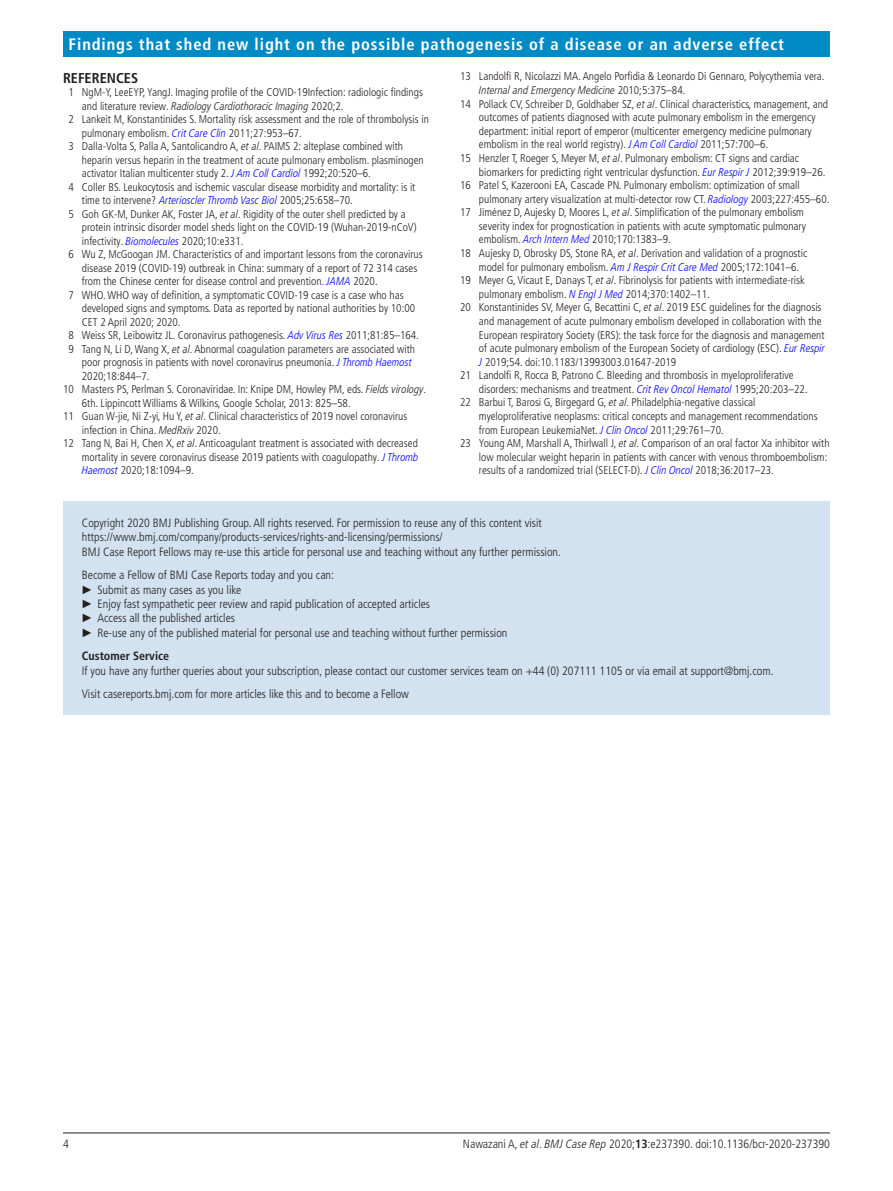
<style>
.page{position:relative;width:893px;height:1191px;background:#fff}
.page>*{position:absolute;margin:0;border:0;box-sizing:border-box;transform-origin:0 0}
.t1{font:700 condensed 16.5px "Frutiger LT Pro";letter-spacing:.055em;color:#fff}
.t2{font:700 condensed 14.25px "Frutiger LT Std";color:#231f20}
.t3{font:300 condensed 12px/14.4px "Frutiger LT Pro";color:#231f20}
.t4{font:700 condensed 12px "Frutiger LT Pro";color:#231f20}
.t5{font:300 condensed 11.25px "Frutiger LT Pro";color:#231f20}
.t6{font:italic 300 condensed 11.25px "Frutiger LT Pro";color:#231f20}
.s1{font-style:normal}
.s2{font-style:italic;color:#00f}
.s3{font-style:italic}
.s4{font-family:"Arial";font-weight:400;font-stretch:normal}
.s5{font-weight:700}
</style>
<div class="page">
<hr style="left:63px;top:1132px;width:767px;height:1px;background:#231f20">
<div style="left:63px;top:31px;width:767px;height:25px;background:#008bc5"></div>
<div style="left:63px;top:501px;width:767px;height:213px;background:#d2e2f0"></div>
<h1 class="t1" style="left:69px;top:34px;width:717px">Findings that shed new light on the possible pathogenesis of a disease or an adverse effect</h1>
<p class="t2" style="left:63px;top:69px;width:77px">REFERENCES</p>
<p class="t5" style="left:68px;top:86px;width:356px">1 NgM-Y, LeeEYP, YangJ. Imaging profile of the COVID-19Infection: radiologic findings</p>
<p class="t6" style="left:82px;top:99px;width:263px"><span class="s1">and literature review.</span> Radiology Cardiothoracic Imaging <span class="s1">2020;2.</span></p>
<p class="t5" style="left:68px;top:113px;width:362px">2 Lankeit M, Konstantinides S. Mortality risk assessment and the role of thrombolysis in</p>
<p class="t5" style="left:82px;top:126px;width:222px">pulmonary embolism. <span class="s2">Crit Care Clin</span> 2011;27:953–67.</p>
<p class="t5" style="left:68px;top:140px;width:336px">3 Dalla-Volta S, Palla A, Santolicandro A, <span class="s3">et al</span>. PAIMS 2: alteplase combined with</p>
<p class="t5" style="left:82px;top:153px;width:343px">heparin versus heparin in the treatment of acute pulmonary embolism. plasminogen</p>
<p class="t5" style="left:82px;top:167px;width:291px">activator Italian multicenter study 2. <span class="s2">J Am Coll Cardiol</span> 1992;20:520–6.</p>
<p class="t5" style="left:68px;top:180px;width:348px">4 Coller BS. Leukocytosis and ischemic vascular disease morbidity and mortality: is it</p>
<p class="t5" style="left:82px;top:194px;width:273px">time to intervene? <span class="s2">Arterioscler Thromb Vasc Biol</span> 2005;25:658–70.</p>
<p class="t5" style="left:68px;top:207px;width:339px">5 Goh GK-M, Dunker AK, Foster JA, <span class="s3">et al</span>. Rigidity of the outer shell predicted by a</p>
<p class="t5" style="left:82px;top:221px;width:336px">protein intrinsic disorder model sheds light on the COVID-19 (Wuhan-2019-nCoV)</p>
<p class="t5" style="left:82px;top:234px;width:163px">infectivity. <span class="s2">Biomolecules</span> 2020;10:e331.</p>
<p class="t5" style="left:68px;top:248px;width:356px">6 Wu Z, McGoogan JM. Characteristics of and important lessons from the coronavirus</p>
<p class="t5" style="left:82px;top:261px;width:337px">disease 2019 (COVID-19) outbreak in China: summary of a report of 72 314 cases</p>
<p class="t5" style="left:82px;top:275px;width:297px">from the Chinese center for disease control and prevention. <span class="s2">JAMA</span> 2020.</p>
<p class="t5" style="left:68px;top:288px;width:337px">7 WHO. WHO way of definition, a symptomatic COVID-19 case is a case who has</p>
<p class="t5" style="left:82px;top:302px;width:335px">developed signs and symptoms. Data as reported by national authorities by 10:00</p>
<p class="t5" style="left:82px;top:315px;width:100px">CET 2 April 2020; 2020.</p>
<p class="t5" style="left:68px;top:329px;width:352px">8 Weiss SR, Leibowitz JL. Coronavirus pathogenesis. <span class="s2">Adv Virus Res</span> 2011;81:85–164.</p>
<p class="t5" style="left:68px;top:342px;width:348px">9 Tang N, Li D, Wang X, <span class="s3">et al</span>. Abnormal coagulation parameters are associated with</p>
<p class="t5" style="left:82px;top:356px;width:332px">poor prognosis in patients with novel coronavirus pneumonia. <span class="s2">J Thromb Haemost</span></p>
<p class="t5" style="left:82px;top:369px;width:69px">2020;18:844–7.</p>
<p class="t5" style="left:63px;top:383px;width:365px">10 Masters PS, Perlman S. Coronaviridae. In: Knipe DM, Howley PM, eds. <span class="s3">Fields virology</span>.</p>
<p class="t5" style="left:82px;top:396px;width:270px">6th. Lippincott Williams &amp; Wilkins, Google Scholar, 2013: 825–58.</p>
<p class="t5" style="left:63px;top:410px;width:346px">11 Guan W-jie, Ni Z-yi, Hu Y, <span class="s3">et al</span>. Clinical characteristics of 2019 novel coronavirus</p>
<p class="t5" style="left:82px;top:423px;width:140px">infection in China. <span class="s3">MedRxiv</span> 2020.</p>
<p class="t5" style="left:63px;top:437px;width:356px">12 Tang N, Bai H, Chen X, <span class="s3">et al</span>. Anticoagulant treatment is associated with decreased</p>
<p class="t5" style="left:82px;top:450px;width:338px">mortality in severe coronavirus disease 2019 patients with coagulopathy. <span class="s2">J Thromb</span></p>
<p class="t5" style="left:82px;top:464px;width:113px"><span class="s2">Haemost</span> 2020;18:1094–9.</p>
<p class="t5" style="left:460px;top:70px;width:366px">13 Landolfi R, Nicolazzi MA. Angelo Porfidia &amp; Leonardo Di Gennaro, Polycythemia vera.</p>
<p class="t6" style="left:479px;top:84px;width:208px">Internal and Emergency Medicine <span class="s1">2010;5:375–84.</span></p>
<p class="t5" style="left:460px;top:97px;width:370px">14 Pollack CV, Schreiber D, Goldhaber SZ, <span class="s3">et al</span>. Clinical characteristics, management, and</p>
<p class="t5" style="left:479px;top:111px;width:338px">outcomes of patients diagnosed with acute pulmonary embolism in the emergency</p>
<p class="t5" style="left:479px;top:124px;width:334px">department: initial report of emperor (multicenter emergency medicine pulmonary</p>
<p class="t5" style="left:479px;top:138px;width:291px">embolism in the real world registry). <span class="s2">J Am Coll Cardiol</span> 2011;57:700–6.</p>
<p class="t5" style="left:460px;top:152px;width:341px">15 Henzler T, Roeger S, Meyer M, <span class="s3">et al</span>. Pulmonary embolism: CT signs and cardiac</p>
<p class="t5" style="left:479px;top:165px;width:348px">biomarkers for predicting right ventricular dysfunction. <span class="s2">Eur Respir J</span> 2012;39:919–26.</p>
<p class="t5" style="left:460px;top:179px;width:341px">16 Patel S, Kazerooni EA, Cascade PN. Pulmonary embolism: optimization of small</p>
<p class="t5" style="left:479px;top:192px;width:352px">pulmonary artery visualization at multi-detector row CT. <span class="s2">Radiology</span> 2003;227:455–60.</p>
<p class="t5" style="left:460px;top:206px;width:345px">17 Jiménez D, Aujesky D, Moores L, <span class="s3">et al</span>. Simplification of the pulmonary embolism</p>
<p class="t5" style="left:479px;top:219px;width:328px">severity index for prognostication in patients with acute symptomatic pulmonary</p>
<p class="t5" style="left:479px;top:233px;width:193px">embolism. <span class="s2">Arch Intern Med</span> 2010;170:1383–9.</p>
<p class="t5" style="left:460px;top:247px;width:349px">18 Aujesky D, Obrosky DS, Stone RA, <span class="s3">et al</span>. Derivation and validation of a prognostic</p>
<p class="t5" style="left:479px;top:260px;width:322px">model for pulmonary embolism. <span class="s2">Am J Respir Crit Care Med</span> 2005;172:1041–6.</p>
<p class="t5" style="left:460px;top:274px;width:346px">19 Meyer G, Vicaut E, Danays T, <span class="s3">et al</span>. Fibrinolysis for patients with intermediate-risk</p>
<p class="t5" style="left:479px;top:287px;width:232px">pulmonary embolism. <span class="s2">N Engl J Med</span> 2014;370:1402–11.</p>
<p class="t5" style="left:460px;top:301px;width:363px">20 Konstantinides SV, Meyer G, Becattini C, <span class="s3">et al</span>. 2019 ESC guidelines for the diagnosis</p>
<p class="t5" style="left:479px;top:315px;width:344px">and management of acute pulmonary embolism developed in collaboration with the</p>
<p class="t5" style="left:479px;top:328px;width:347px">European respiratory Society (ERS): the task force for the diagnosis and management</p>
<p class="t5" style="left:479px;top:342px;width:348px">of acute pulmonary embolism of the European Society of cardiology (ESC). <span class="s2">Eur Respir</span></p>
<p class="t5" style="left:479px;top:355px;width:199px"><span class="s2">J</span> 2019;54. doi:10.1183/13993003.01647-2019</p>
<p class="t5" style="left:460px;top:369px;width:335px">21 Landolfi R, Rocca B, Patrono C. Bleeding and thrombosis in myeloproliferative</p>
<p class="t5" style="left:479px;top:382px;width:330px">disorders: mechanisms and treatment. <span class="s2">Crit Rev Oncol Hematol</span> 1995;20:203–22.</p>
<p class="t5" style="left:460px;top:396px;width:297px">22 Barbui T, Barosi G, Birgegard G, <span class="s3">et al</span>. Philadelphia-negative classical</p>
<p class="t5" style="left:479px;top:410px;width:340px">myeloproliferative neoplasms: critical concepts and management recommendations</p>
<p class="t5" style="left:479px;top:423px;width:246px">from European LeukemiaNet. <span class="s2">J Clin Oncol</span> 2011;29:761–70.</p>
<p class="t5" style="left:460px;top:437px;width:371px">23 Young AM, Marshall A, Thirlwall J, <span class="s3">et al</span>. Comparison of an oral factor Xa inhibitor with</p>
<p class="t5" style="left:479px;top:450px;width:350px">low molecular weight heparin in patients with cancer with venous thromboembolism:</p>
<p class="t5" style="left:479px;top:464px;width:296px">results of a randomized trial (SELECT-D). <span class="s2">J Clin Oncol</span> 2018;36:2017–23.</p>
<p class="t3" style="left:82px;top:515px;width:481px">Copyright 2020 BMJ Publishing Group. All rights reserved. For permission to reuse any of this content visit https://www.bmj.com/company/products-services/rights-and-licensing/permissions/<br>BMJ Case Report Fellows may re-use this article for personal use and teaching without any further permission.</p>
<p class="t3" style="left:81px;top:568px;width:428px">Become a Fellow of BMJ Case Reports today and you can:<br><span class="s4">►</span> Submit as many cases as you like<br><span class="s4">►</span> Enjoy fast sympathetic peer review and rapid publication of accepted articles<br><span class="s4">►</span> Access all the published articles<br><span class="s4">►</span> Re-use any of the published material for personal use and teaching without further permission</p>
<p class="t4" style="left:82px;top:649px;width:89px">Customer Service</p>
<p class="t3" style="left:82px;top:659px;width:693px;line-height:23.4px">If you have any further queries about your subscription, please contact our customer services team on +44 (0) 207111 1105 or via email at support@bmj.com.<br>Visit casereports.bmj.com for more articles like this and to become a Fellow</p>
<p class="t3" style="left:63px;top:1136px;width:7px">4</p>
<p class="t3" style="left:463px;top:1136px;width:369px">Nawazani A, <span class="s3">et al</span>. <span class="s3">BMJ Case Rep</span> 2020;<span class="s5">13</span>:e237390. doi:10.1136/bcr-2020-237390</p>
</div>
